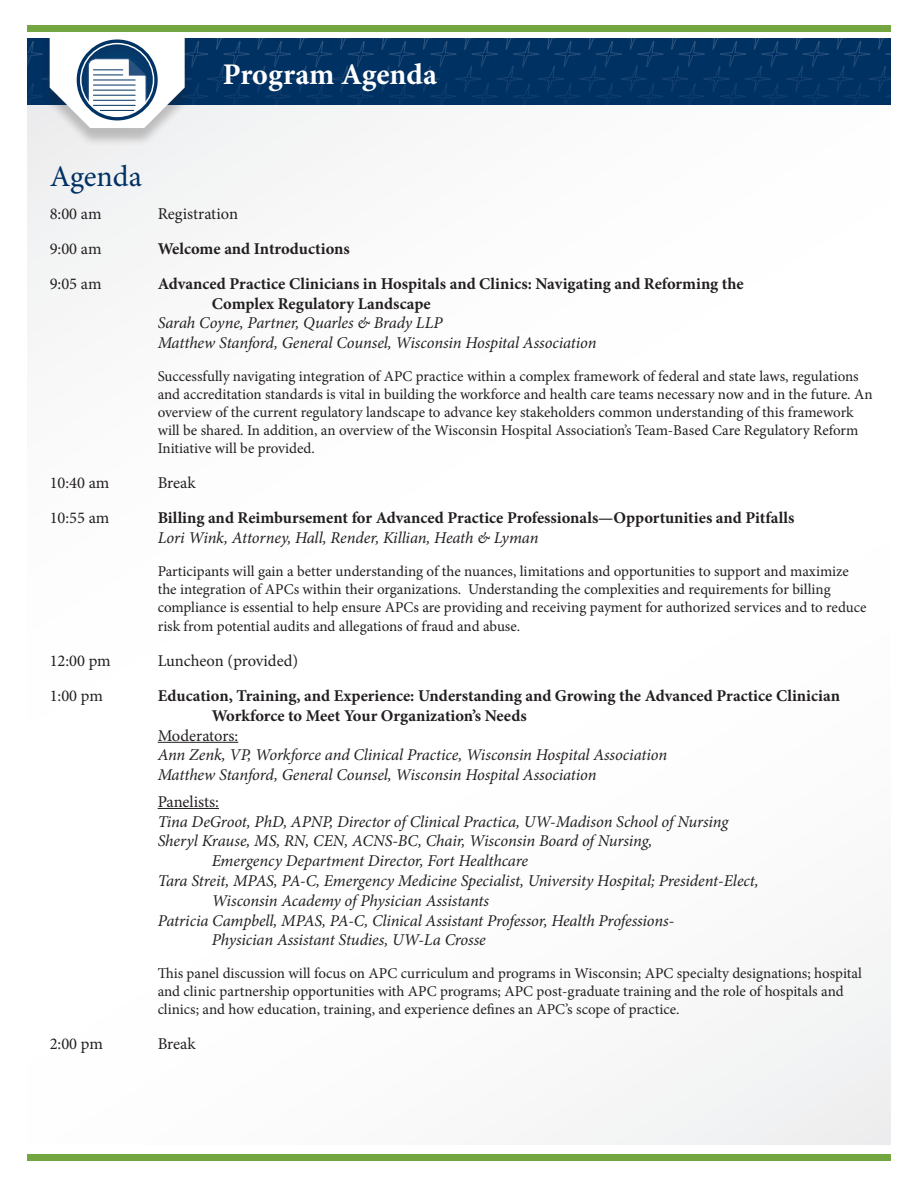
<style>
.page{position:relative;width:918px;height:1188px;background:#fff}
.page>*{position:absolute;margin:0;border:0;box-sizing:border-box;transform-origin:0 0}
.t1{font:700 30px "Minion Pro";color:#fff}
.t2{font:30px "Minion Pro";letter-spacing:-.005em;color:#003163}
.t3{font:italic 16.5px/19.8px "Minion Pro";letter-spacing:-.01em;color:#231f20}
.t4{font:700 16.5px/19.8px "Minion Pro";color:#231f20}
.t5{font:16.5px "Minion Pro";letter-spacing:-.005em;color:#231f20}
.t6{font:15px/18px "Minion Pro";color:#231f20}
.s1{font-weight:400;font-style:italic}
</style>
<div class="page">
<div style="left:27px;top:1155px;width:864px;height:6px;background:#73a541"></div>
<div style="left:27px;top:26px;width:864px;height:6px;background:#73a541"></div>
<svg style="left:27px;top:38px;width:864px;height:188px"></svg>
<div style="left:80px;top:43px;width:74px;height:74px;border:2px solid #fff;border-radius:50%"></div>
<hr style="left:158px;top:742px;width:80px;height:1px;background:#231f20">
<hr style="left:158px;top:808px;width:61px;height:1px;background:#231f20">
<p class="t1" style="left:223px;top:53px;width:216px">Program Agenda</p>
<p class="t2" style="left:50px;top:156px;width:94px">Agenda</p>
<p class="t5" style="left:50px;top:203px;width:53px">8:00 am</p>
<p class="t5" style="left:158px;top:203px;width:82px">Registration</p>
<p class="t5" style="left:50px;top:238px;width:53px">9:00 am</p>
<p class="t4" style="left:158px;top:239px;width:194px">Welcome and Introductions</p>
<p class="t5" style="left:50px;top:273px;width:53px">9:05 am</p>
<p class="t4" style="left:212px;top:273px;width:534px;text-indent:-54px">Advanced Practice Clinicians in Hospitals and Clinics: Navigating and Reforming the<br>Complex Regulatory Landscape</p>
<p class="t3" style="left:158px;top:313px;width:286px">Sarah Coyne, Partner, Quarles &amp; Brady LLP</p>
<p class="t3" style="left:158px;top:333px;width:440px">Matthew Stanford, General Counsel, Wisconsin Hospital Association</p>
<p class="t6" style="left:158px;top:368px;width:716px">Successfully navigating integration of APC practice within a complex framework of federal and state laws, regulations and accreditation standards is vital in building the workforce and health care teams necessary now and in the future. An overview of the current regulatory landscape to advance key stakeholders common understanding of this framework will be shared. In addition, an overview of the Wisconsin Hospital Association’s Team-Based Care Regulatory Reform Initiative will be provided.</p>
<p class="t5" style="left:50px;top:472px;width:61px">10:40 am</p>
<p class="t5" style="left:158px;top:472px;width:40px">Break</p>
<p class="t5" style="left:50px;top:507px;width:61px">10:55 am</p>
<p class="t4" style="left:158px;top:507px;width:638px">Billing and Reimbursement for Advanced Practice Professionals—Opportunities and Pitfalls<br><span class="s1">Lori Wink, Attorney, Hall, Render, Killian, Heath &amp; Lyman</span></p>
<p class="t6" style="left:158px;top:562px;width:710px">Participants will gain a better understanding of the nuances, limitations and opportunities to support and maximize the integration of APCs within their organizations. Understanding the complexities and requirements for billing compliance is essential to help ensure APCs are providing and receiving payment for authorized services and to reduce</p>
<p class="t6" style="left:158px;top:618px;width:364px">risk from potential audits and allegations of fraud and abuse.</p>
<p class="t5" style="left:50px;top:650px;width:63px">12:00 pm</p>
<p class="t5" style="left:158px;top:650px;width:142px">Luncheon (provided)</p>
<p class="t5" style="left:50px;top:685px;width:55px">1:00 pm</p>
<p class="t4" style="left:212px;top:686px;width:630px;text-indent:-54px">Education, Training, and Experience: Understanding and Growing the Advanced Practice Clinician<br>Workforce to Meet Your Organization’s Needs</p>
<p class="t5" style="left:158px;top:724px;width:82px">Moderators:</p>
<p class="t3" style="left:158px;top:745px;width:511px">Ann Zenk, VP, Workforce and Clinical Practice, Wisconsin Hospital Association</p>
<p class="t3" style="left:158px;top:765px;width:440px">Matthew Stanford, General Counsel, Wisconsin Hospital Association</p>
<p class="t5" style="left:158px;top:791px;width:63px">Panelists:</p>
<p class="t3" style="left:158px;top:811px;width:572px">Tina DeGroot, PhD, APNP, Director of Clinical Practica, UW-Madison School of Nursing</p>
<p class="t3" style="left:212px;top:831px;width:442px;text-indent:-54px">Sheryl Krause, MS, RN, CEN, ACNS-BC, Chair, Wisconsin Board of Nursing,<br>Emergency Department Director, Fort Healthcare</p>
<p class="t3" style="left:158px;top:871px;width:603px">Tara Streit, MPAS, PA-C, Emergency Medicine Specialist, University Hospital; President-Elect,</p>
<p class="t3" style="left:212px;top:891px;width:279px">Wisconsin Academy of Physician Assistants</p>
<p class="t3" style="left:158px;top:910px;width:518px">Patricia Campbell, MPAS, PA-C, Clinical Assistant Professor, Health Professions-</p>
<p class="t3" style="left:212px;top:930px;width:276px">Physician Assistant Studies, UW-La Crosse</p>
<p class="t6" style="left:158px;top:965px;width:706px">This panel discussion will focus on APC curriculum and programs in Wisconsin; APC specialty designations; hospital and clinic partnership opportunities with APC programs; APC post-graduate training and the role of hospitals and clinics; and how education, training, and experience defines an APC’s scope of practice.</p>
<p class="t5" style="left:50px;top:1033px;width:55px">2:00 pm</p>
<p class="t5" style="left:158px;top:1033px;width:40px">Break</p>
</div>
